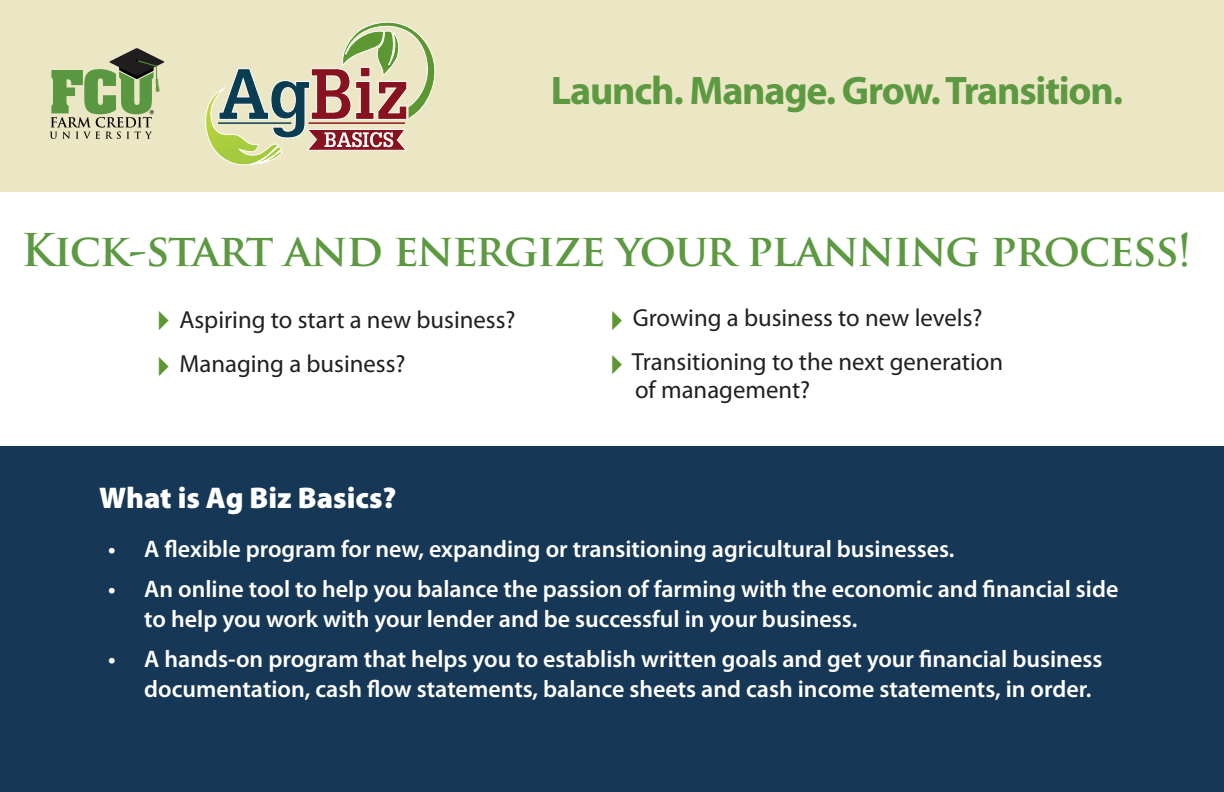
<style>
.page{position:relative;width:1224px;height:792px;background:#fff}
.page>*{position:absolute;margin:0;border:0;box-sizing:border-box;transform-origin:0 0}
.t1{font:700 44px "Trajan Pro";letter-spacing:-.03em;color:#5c9941}
.t2{font:700 40px "Myriad Pro";letter-spacing:-.03em;color:#5c9941}
.t3{font:900 30px "Myriad Pro";color:#fff}
.t4{font:24.8px/28.6px "Myriad Pro";color:#231f20}
.t5{font:600 24px/30px "Myriad Pro";color:#fff}
</style>
<div class="page">
<div style="left:0;top:447px;width:1224px;height:345px;background:#163856"></div>
<div style="left:0;top:0;width:1224px;height:191px;background:#ebe7c5"></div>
<svg style="left:50px;top:48px;width:114px;height:91px"></svg>
<svg style="left:205px;top:21px;width:231px;height:145px"></svg>
<p class="t2" style="left:551px;top:65px;width:574px">Launch. Manage. Grow. Transition.</p>
<p class="t1" style="left:21px;top:223px;width:1172px">Kick-start and energize your planning process!</p>
<p class="t4" style="left:179px;top:305px;width:338px">Aspiring to start a new business?</p>
<p class="t4" style="left:179px;top:349px;width:228px">Managing a business?</p>
<p class="t4" style="left:633px;top:303px;width:351px">Growing a business to new levels?</p>
<p class="t4" style="left:632px;top:347px;width:373px">Transitioning to the next generation of management?</p>
<p class="t3" style="left:99px;top:478px;width:299px">What is Ag Biz Basics?</p>
<p class="t5" style="left:108px;top:533px;width:848px">• A flexible program for new, expanding or transitioning agricultural businesses.</p>
<p class="t5" style="left:144px;top:573px;width:976px;text-indent:-36px">• An online tool to help you balance the passion of farming with the economic and financial side to help you work with your lender and be successful in your business.</p>
<p class="t5" style="left:144px;top:643px;width:960px;text-indent:-36px">• A hands-on program that helps you to establish written goals and get your financial business documentation, cash flow statements, balance sheets and cash income statements, in order.</p>
</div>
